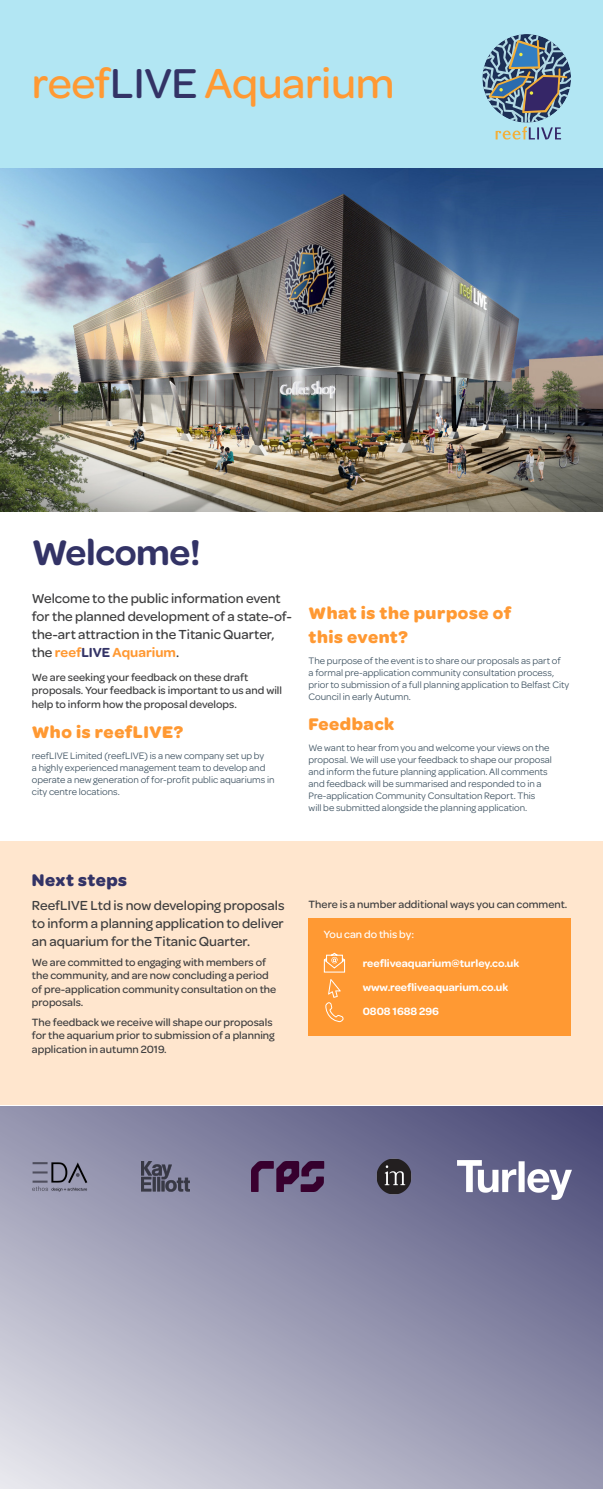
<style>
.page{position:relative;width:603px;height:1489px;background:#fff}
.page>*{position:absolute;margin:0;border:0;box-sizing:border-box;transform-origin:0 0}
.t1{font:500 44.52px "Omnes";letter-spacing:-.01em;color:#f93}
.Doc_title{font:600 38px "Omnes";letter-spacing:-.01em;color:#336}
.Heading{font:700 18px/24px "Omnes";letter-spacing:.03em;color:#f93}
.Heading-2{font:700 18px "Omnes";letter-spacing:.03em;color:#336}
.Body{font:500 14px/18px "Omnes";color:#3e3e3f}
.Body-2{font:500 11.25px/13.5px "Omnes";color:#3e3e3f}
.Body-3{font:600 11.25px "Omnes";color:#fff}
.Body-4{font:500 11.25px "Omnes";color:#fff}
.Body-5{font:10px/12px "Omnes";color:#3e5261}
.s1{color:#336}
.s2{font-weight:600;color:#f93}
.s3{font-weight:600;color:#336}
</style>
<div class="page">
<svg style="left:0;top:1106px;width:602px;height:382px;background:#9898b1"></svg>
<div style="left:0;top:0;width:602px;height:168px;background:#b2e6f3"></div>
<svg style="left:482px;top:34px;width:88px;height:105px"></svg>
<img style="left:457px;top:1160px;width:113px;height:39px">
<img style="left:32px;top:1161px;width:55px;height:30px">
<img style="left:376px;top:1158px;width:35px;height:35px">
<svg style="left:139px;top:1160px;width:53px;height:31px"></svg>
<img style="left:142px;top:1161px;width:47px;height:30px">
<div style="left:249px;top:1160px;width:77px;height:31px;background:#8383a2"></div>
<img style="left:251px;top:1161px;width:74px;height:30px">
<div style="left:0;top:841px;width:602px;height:263px;background:#ffe6ce"></div>
<img style="left:0;top:168px;width:602px;height:344px">
<div style="left:308px;top:918px;width:262px;height:117px;background:#f93"></div>
<svg style="left:323px;top:952px;width:23px;height:70px"></svg>
<h1 class="t1" style="left:32px;top:52px;width:364px">reef<span class="s1">LIVE</span> Aquarium</h1>
<p class="Doc_title" style="left:32px;top:525px;width:170px">Welcome!</p>
<p class="Body" style="left:32px;top:588px;width:261px">Welcome to the public information event for the planned development of a state-of&shy;the-art attraction in the Titanic Quarter, the <span class="s2">reef</span><span class="s3">LIVE</span> <span class="s2">Aquarium</span>.</p>
<p class="Body-2" style="left:32px;top:669px;width:251px">We are seeking your feedback on these draft proposals. Your feedback is important to us and will help to inform how the proposal develops.</p>
<p class="Heading" style="left:32px;top:719px;width:153px">Who is reefLIVE?</p>
<p class="Body-5" style="left:32px;top:749px;width:244px">reefLIVE Limited (reefLIVE) is a new company set up by<br>a highly experienced management team to develop and operate a new generation of for-profit public aquariums in city centre locations.</p>
<p class="Heading" style="left:308px;top:600px;width:204px">What is the purpose of this event?</p>
<p class="Body-5" style="left:308px;top:654px;width:262px">The purpose of the event is to share our proposals as part of<br>a formal pre-application community consultation process, prior to submission of a full planning application to Belfast City Council in early Autumn.</p>
<p class="Heading" style="left:308px;top:711px;width:87px">Feedback</p>
<p class="Body-5" style="left:308px;top:741px;width:245px">We want to hear from you and welcome your views on the proposal. We will use your feedback to shape our proposal and inform the future planning application. All comments and feedback will be summarised and responded to in a Pre-application Community Consultation Report. This<br>will be submitted alongside the planning application.</p>
<p class="Heading-2" style="left:32px;top:866px;width:97px">Next steps</p>
<p class="Body" style="left:32px;top:895px;width:254px;text-align:justify">ReefLIVE Ltd is now developing proposals to inform a planning application to deliver an aquarium for the Titanic Quarter.</p>
<p class="Body-2" style="left:32px;top:954px;width:246px">We are committed to engaging with members of the community, and are now concluding a period of pre-application community consultation on the proposals.</p>
<p class="Body-2" style="left:32px;top:1014px;width:244px">The feedback we receive will shape our proposals for the aquarium prior to submission of a planning application in autumn 2019.</p>
<p class="Body-2" style="left:308px;top:897px;width:260px">There is a number additional ways you can comment.</p>
<p class="Body-4" style="left:324px;top:926px;width:92px">You can do this by:</p>
<p class="Body-3" style="left:362px;top:955px;width:158px">reefliveaquarium@turley.co.uk</p>
<p class="Body-3" style="left:362px;top:979px;width:147px">www.reefliveaquarium.co.uk</p>
<p class="Body-3" style="left:362px;top:1003px;width:78px">0808 1688 296</p>
</div>
